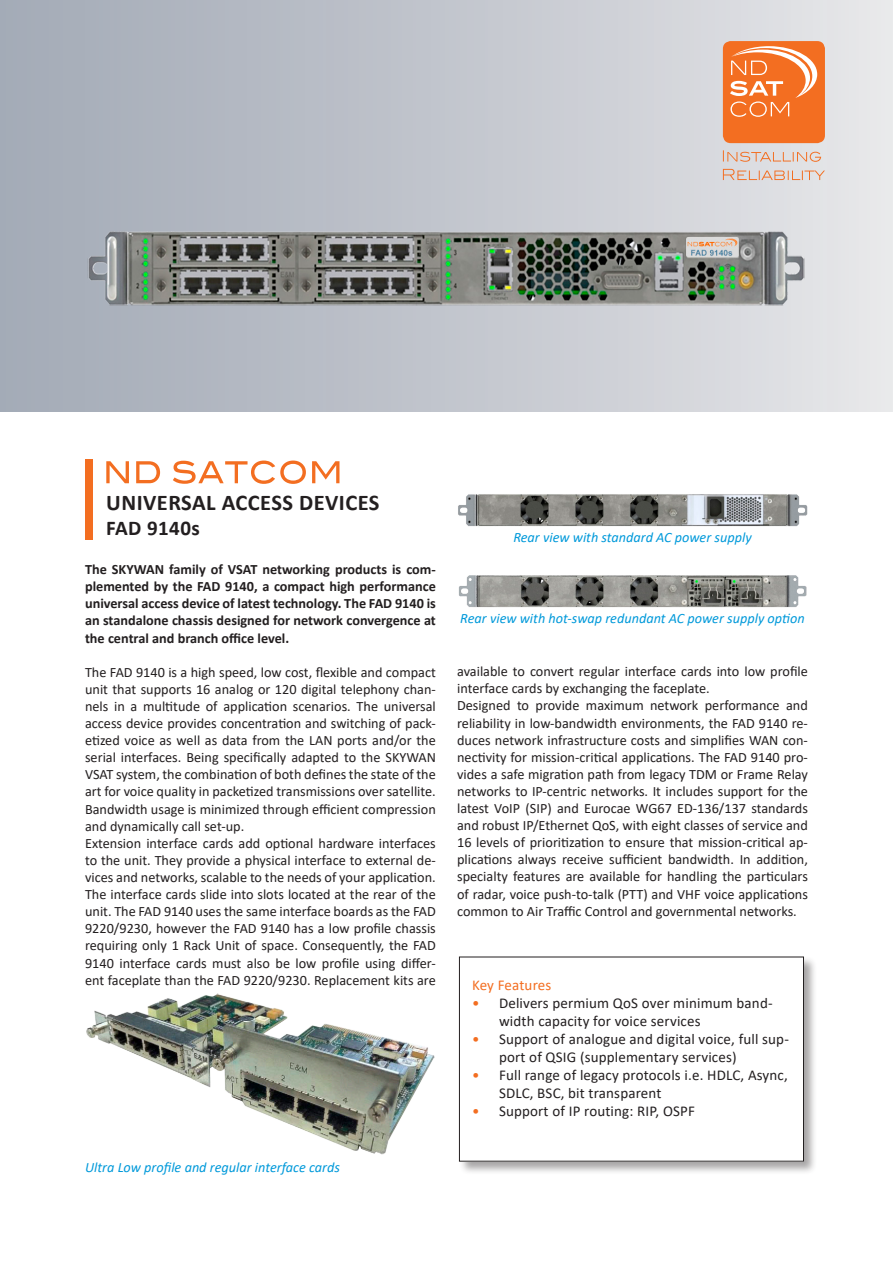
<style>
.page{position:relative;width:893px;height:1263px;background:#fff}
.page>*{position:absolute;margin:0;border:0;box-sizing:border-box;transform-origin:0 0}
.t1{font:700 22.5px "Calibri";letter-spacing:.02em;color:#231f20}
.t2{font:700 21px "Calibri";letter-spacing:.02em;color:#231f20}
.t3{font:15px/18px "Calibri";letter-spacing:.01em;color:#231f20}
.t4{font:15px "Calibri";letter-spacing:.005em;color:#f36e21}
.t5{font:14.25px/17.1px "Calibri";color:#231f20}
.t6{font:700 14.25px/17.1px "Calibri";color:#231f20;text-align:justify}
.t7{font:italic 14.25px "Calibri";color:#0099da}
.s1{color:#f36e21}
</style>
<div class="page">
<div style="left:85px;top:459px;width:7px;height:81px;background:#f36e21"></div>
<svg style="left:106px;top:460px;width:233px;height:24px"></svg>
<div style="left:459px;top:956px;width:358px;height:219px;background:#231f20;opacity:.4"></div>
<div style="left:459px;top:957px;width:344px;height:204px;background:#fff"></div>
<div style="left:459px;top:957px;width:345px;height:204px;border:1px solid #231f20"></div>
<img style="left:459px;top:575px;width:348px;height:33px">
<img style="left:86px;top:993px;width:349px;height:162px">
<div style="left:0;top:0;width:893px;height:412px;background:linear-gradient(to right,#a1a8b5,#e6e6e8)"></div>
<img style="left:458px;top:494px;width:350px;height:33px">
<img style="left:85px;top:226px;width:723px;height:84px">
<div style="left:723px;top:41px;width:102px;height:102px;background:#f36e21;border-radius:8px"></div>
<svg style="left:730px;top:46px;width:87px;height:71px"></svg>
<svg style="left:723px;top:169px;width:102px;height:11px"></svg>
<svg style="left:723px;top:150px;width:98px;height:12px"></svg>
<h1 class="t1" style="left:106px;top:487px;width:275px">UNIVERSAL ACCESS DEVICES</h1>
<h2 class="t2" style="left:106px;top:513px;width:95px">FAD 9140s</h2>
<p class="t6" style="left:85px;top:561px;width:352px">The SKYWAN family of VSAT networking products is com&shy;plemented by the FAD 9140, a compact high performance universal access device of latest technology. The FAD 9140 is an standalone chassis designed for network convergence at the central and branch office level.</p>
<p class="t5" style="left:85px;top:663px;width:352px">The FAD 9140 is a high speed, low cost, flexible and compact unit that supports 16 analog or 120 digital telephony chan&shy;nels in a multitude of application scenarios. The universal access device provides concentration and switching of pack&shy;etized voice as well as data from the LAN ports and/or the serial interfaces. Being specifically adapted to the SKYWAN VSAT system, the combination of both defines the state of the art for voice quality in packetized transmissions over satellite.<br>Bandwidth usage is minimized through efficient compression and dynamically call set-up.<br>Extension interface cards add optional hardware interfaces to the unit. They provide a physical interface to external de&shy;vices and networks, scalable to the needs of your application.<br>The interface cards slide into slots located at the rear of the unit. The FAD 9140 uses the same interface boards as the FAD 9220/9230, however the FAD 9140 has a low profile chassis requiring only 1 Rack Unit of space. Consequently, the FAD 9140 interface cards must also be low profile using differ&shy;ent faceplate than the FAD 9220/9230. Replacement kits are</p>
<p class="t7" style="left:85px;top:1157px;width:256px">Ultra Low profile and regular interface cards</p>
<p class="t7" style="left:513px;top:528px;width:240px">Rear view with standard AC power supply</p>
<p class="t7" style="left:460px;top:608px;width:346px">Rear view with hot-swap redundant AC power supply option</p>
<p class="t5" style="left:457px;top:662px;width:352px">available to convert regular interface cards into low profile interface cards by exchanging the faceplate.<br>Designed to provide maximum network performance and reliability in low-bandwidth environments, the FAD 9140 re&shy;duces network infrastructure costs and simplifies WAN con&shy;nectivity for mission-critical applications. The FAD 9140 pro&shy;vides a safe migration path from legacy TDM or Frame Relay networks to IP-centric networks. It includes support for the latest VoIP (SIP) and Eurocae WG67 ED-136/137 standards and robust IP/Ethernet QoS, with eight classes of service and 16 levels of prioritization to ensure that mission-critical ap&shy;plications always receive sufficient bandwidth. In addition, specialty features are available for handling the particulars of radar, voice push-to-talk (PTT) and VHF voice applications common to Air Traffic Control and governmental networks.</p>
<p class="t4" style="left:472px;top:975px;width:81px">Key Features</p>
<p class="t3" style="left:499px;top:994px;width:275px;text-indent:-27px"><span class="s1">•</span> Delivers permium QoS over minimum band&shy;width capacity for voice services</p>
<p class="t3" style="left:499px;top:1030px;width:291px;text-indent:-27px"><span class="s1">•</span> Support of analogue and digital voice, full sup&shy;port of QSIG (supplementary services)</p>
<p class="t3" style="left:499px;top:1066px;width:290px;text-indent:-27px"><span class="s1">•</span> Full range of legacy protocols i.e. HDLC, Async,<br>SDLC, BSC, bit transparent</p>
<p class="t3" style="left:472px;top:1102px;width:224px"><span class="s1">•</span> Support of IP routing: RIP, OSPF</p>
</div>
